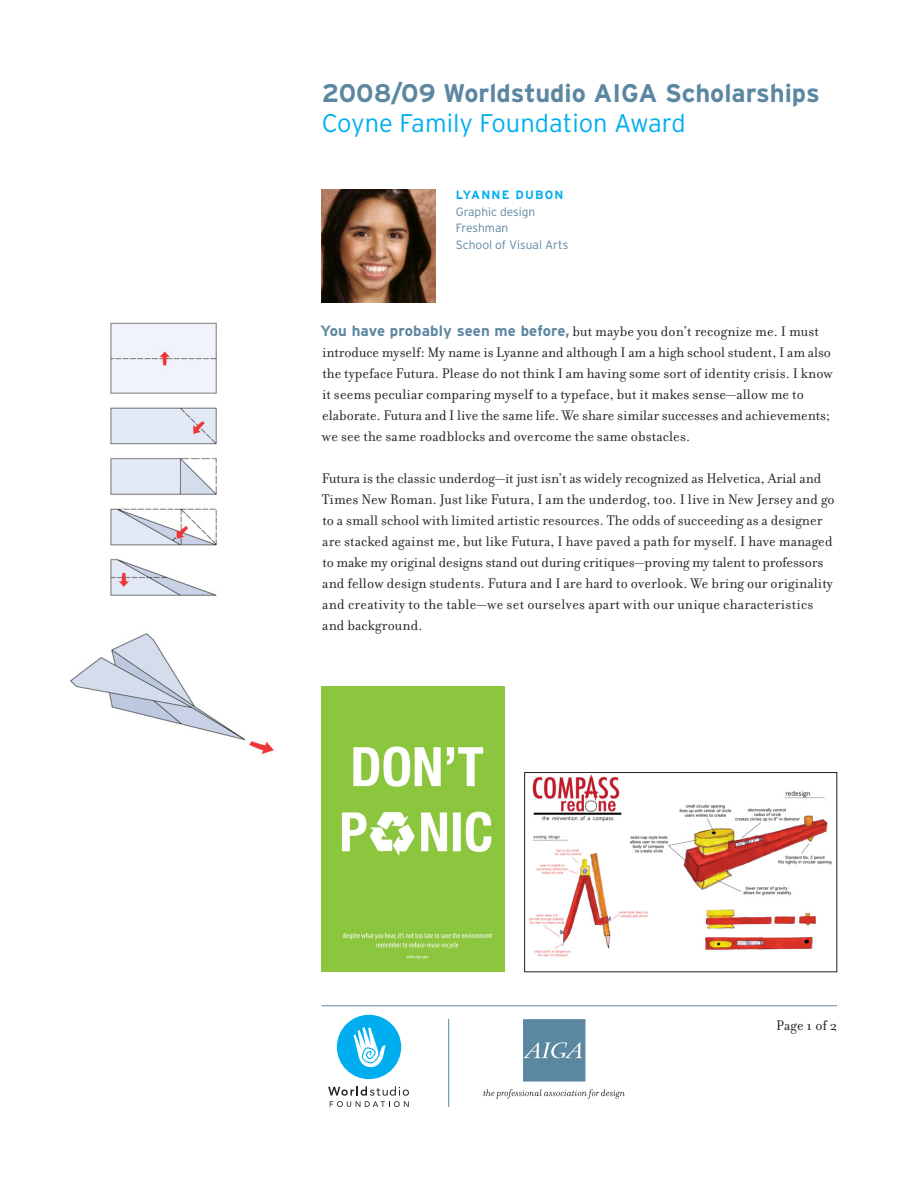
<style>
.page{position:relative;width:918px;height:1188px;background:#fff}
.page>*{position:absolute;margin:0;border:0;box-sizing:border-box;transform-origin:0 0}
.t1{font:700 25.5px "Interstate";color:#5c87a1}
.award{font:300 25.5px "Interstate";color:#00aeef}
.body{font:15px/21px "Filosofia";letter-spacing:.005em;color:#231f20}
.info{font:300 12px "Interstate";color:#5c87a1}
.name{font:700 12px "Interstate";letter-spacing:.1em;color:#00aeef}
.s1{font-family:"Interstate";font-weight:700;color:#5c87a1}
</style>
<div class="page">
<img style="left:322px;top:189px;width:113px;height:114px">
<svg style="left:328px;top:1086px;width:81px;height:21px"></svg>
<div style="left:337px;top:1015px;width:64px;height:64px;background:#00aeef;border-radius:50%"></div>
<svg style="left:354px;top:1027px;width:32px;height:40px"></svg>
<svg style="left:523px;top:1019px;width:62px;height:63px;background:#668ea7"></svg>
<svg style="left:483px;top:1089px;width:142px;height:10px"></svg>
<hr style="left:322px;top:1005px;width:515px;height:1px;background:#5c87a1">
<hr style="left:448px;top:1019px;width:1px;height:88px;background:#5c87a1">
<img style="left:322px;top:686px;width:182px;height:286px">
<img style="left:529px;top:775px;width:303px;height:182px">
<div style="left:524px;top:772px;width:313px;height:200px;border:1px solid #231f20"></div>
<img style="left:70px;top:322px;width:204px;height:433px">
<p class="t1" style="left:322px;top:78px;width:500px">2008/09 Worldstudio AIGA Scholarships</p>
<p class="award" style="left:322px;top:108px;width:365px">Coyne Family Foundation Award</p>
<p class="name" style="left:456px;top:189px;width:109px">lyanne dubon</p>
<p class="info" style="left:456px;top:205px;width:81px">Graphic design</p>
<p class="info" style="left:456px;top:221px;width:54px">Freshman</p>
<p class="info" style="left:456px;top:238px;width:114px">School of Visual Arts</p>
<p class="body" style="left:321px;top:321px;width:514px"><span class="s1">You have probably seen me before,</span> but maybe you don’t recognize me. I must introduce myself: My name is Lyanne and although I am a high school student, I am also the typeface Futura. Please do not think I am having some sort of identity crisis. I know it seems peculiar comparing myself to a typeface, but it makes sense—allow me to elaborate. Futura and I live the same life. We share similar successes and achievements; we see the same roadblocks and overcome the same obstacles.</p>
<p class="body" style="left:322px;top:468px;width:515px">Futura is the classic underdog—it just isn’t as widely recognized as Helvetica, Arial and Times New Roman. Just like Futura, I am the underdog, too. I live in New Jersey and go to a small school with limited artistic resources. The odds of succeeding as a designer are stacked against me, but like Futura, I have paved a path for myself. I have managed to make my original designs stand out during critiques—proving my talent to professors and fellow design students. Futura and I are hard to overlook. We bring our originality and creativity to the table—we set ourselves apart with our unique characteristics and background.</p>
<p class="body" style="left:776px;top:1015px;width:62px">Page 1 of 2</p>
</div>
